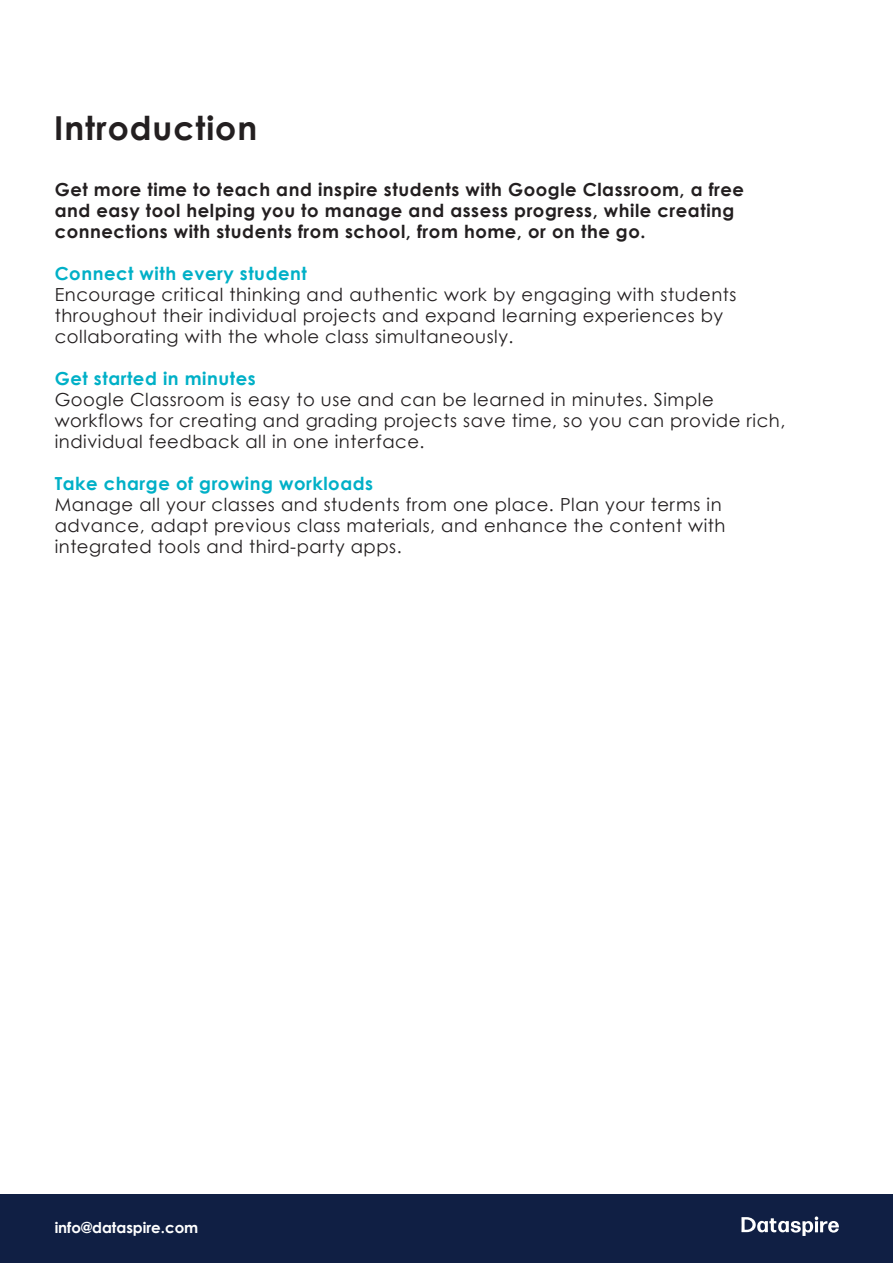
<style>
.page{position:relative;width:893px;height:1263px;background:#fff}
.page>*{position:absolute;margin:0;border:0;box-sizing:border-box;transform-origin:0 0}
.t1{font:700 33px "Century Gothic";letter-spacing:.03em;color:#231f20}
.t2{font:18px/21px "Century Gothic";letter-spacing:.03em;color:#231f20}
.t3{font:700 18px/21px "Century Gothic";letter-spacing:.03em;color:#231f20}
.t4{font:700 18px "Century Gothic";letter-spacing:.03em;color:#00b0c7}
.t5{font:700 15px "Century Gothic";color:#fff}
</style>
<div class="page">
<div style="left:0;top:1195px;width:893px;height:68px;background:#101f44"></div>
<svg style="left:741px;top:1216px;width:98px;height:20px"></svg>
<h1 class="t1" style="left:54px;top:103px;width:204px">Introduction</h1>
<p class="t3" style="left:55px;top:178px;width:691px">Get more time to teach and inspire students with Google Classroom, a free and easy tool helping you to manage and assess progress, while creating connections with students from school, from home, or on the go.</p>
<p class="t4" style="left:55px;top:260px;width:254px">Connect with every student</p>
<p class="t2" style="left:55px;top:284px;width:683px">Encourage critical thinking and authentic work by engaging with students throughout their individual projects and expand learning experiences by collaborating with the whole class simultaneously.</p>
<p class="t4" style="left:55px;top:365px;width:203px">Get started in minutes</p>
<p class="t2" style="left:55px;top:389px;width:732px">Google Classroom is easy to use and can be learned in minutes. Simple workflows for creating and grading projects save time, so you can provide rich, individual feedback all in one interface.</p>
<p class="t4" style="left:55px;top:470px;width:320px">Take charge of growing workloads</p>
<p class="t2" style="left:55px;top:494px;width:672px">Manage all your classes and students from one place. Plan your terms in advance, adapt previous class materials, and enhance the content with integrated tools and third-party apps.</p>
<p class="t5" style="left:55px;top:1216px;width:145px">info@dataspire.com</p>
</div>
